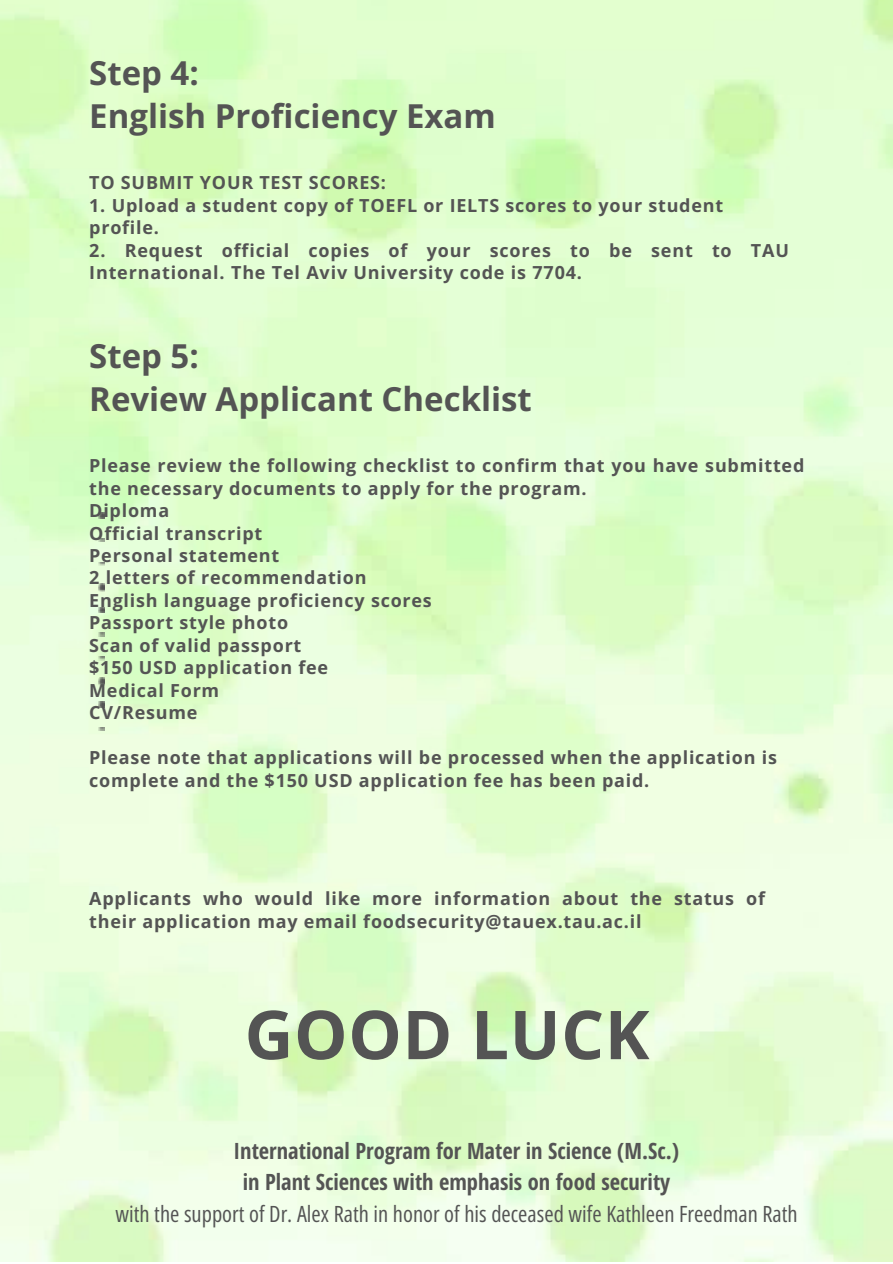
<style>
.page{position:relative;width:893px;height:1264px;background:#fff}
.page>*{position:absolute;margin:0;border:0;box-sizing:border-box;transform-origin:0 0}
.t1{font:700 67.5px "Open Sans";letter-spacing:.01em;color:#545454}
.t2{font:700 33px "Open Sans";color:#545454}
.t3{font:700 22.5px "Open Sans Hebrew Condensed";color:#545454}
.t4{font:22.5px "Open Sans Hebrew Condensed";color:#545454}
.t5{font:700 18px/22.5px "Open Sans";letter-spacing:.045em;color:#545454}
</style>
<div class="page">
<img style="left:0;top:0;width:892px;height:1261px">
<svg style="left:99px;top:513px;width:6px;height:5px"></svg>
<svg style="left:99px;top:538px;width:6px;height:3px"></svg>
<svg style="left:99px;top:562px;width:6px;height:3px"></svg>
<svg style="left:99px;top:583px;width:6px;height:8px"></svg>
<svg style="left:99px;top:607px;width:6px;height:6px"></svg>
<svg style="left:99px;top:632px;width:6px;height:4px"></svg>
<svg style="left:99px;top:656px;width:6px;height:4px"></svg>
<svg style="left:99px;top:677px;width:6px;height:8px"></svg>
<svg style="left:99px;top:701px;width:6px;height:6px"></svg>
<svg style="left:99px;top:727px;width:6px;height:3px"></svg>
<p class="t2" style="left:89px;top:50px;width:111px">Step 4:</p>
<p class="t2" style="left:89px;top:92px;width:408px">English Proficiency Exam</p>
<p class="t5" style="left:89px;top:171px;width:298px">TO SUBMIT YOUR TEST SCORES:</p>
<p class="t5" style="left:89px;top:193px;width:635px">1. Upload a student copy of TOEFL or IELTS scores to your student</p>
<p class="t5" style="left:89px;top:216px;width:71px">profile.</p>
<p class="t5" style="left:89px;top:238px;width:701px">2. Request official copies of your scores to be sent to TAU<br>International. The Tel Aviv University code is 7704.</p>
<p class="t2" style="left:89px;top:332px;width:111px">Step 5:</p>
<p class="t2" style="left:89px;top:375px;width:444px">Review Applicant Checklist</p>
<p class="t5" style="left:89px;top:454px;width:716px">Please review the following checklist to confirm that you have submitted the necessary documents to apply for the program.</p>
<p class="t5" style="left:89px;top:499px;width:81px">Diploma</p>
<p class="t5" style="left:89px;top:521px;width:174px">Official transcript</p>
<p class="t5" style="left:89px;top:543px;width:191px">Personal statement</p>
<p class="t5" style="left:89px;top:566px;width:279px">2 letters of recommendation</p>
<p class="t5" style="left:89px;top:588px;width:344px">English language proficiency scores</p>
<p class="t5" style="left:89px;top:611px;width:200px">Passport style photo</p>
<p class="t5" style="left:89px;top:633px;width:214px">Scan of valid passport</p>
<p class="t5" style="left:89px;top:656px;width:240px">$150 USD application fee</p>
<p class="t5" style="left:89px;top:678px;width:131px">Medical Form</p>
<p class="t5" style="left:89px;top:701px;width:110px">CV/Resume</p>
<p class="t5" style="left:89px;top:746px;width:689px">Please note that applications will be processed when the application is complete and the $150 USD application fee has been paid.</p>
<p class="t5" style="left:89px;top:887px;width:677px">Applicants who would like more information about the status of their application may email foodsecurity@tauex.tau.ac.il</p>
<p class="t1" style="left:244px;top:987px;width:406px">GOOD LUCK</p>
<p class="t3" style="left:233px;top:1134px;width:447px">International Program for Mater in Science (M.Sc.)</p>
<p class="t3" style="left:243px;top:1165px;width:429px">in Plant Sciences with emphasis on food security</p>
<p class="t4" style="left:116px;top:1200px;width:683px">with the support of Dr. Alex Rath in honor of his deceased wife Kathleen Freedman Rath</p>
</div>
